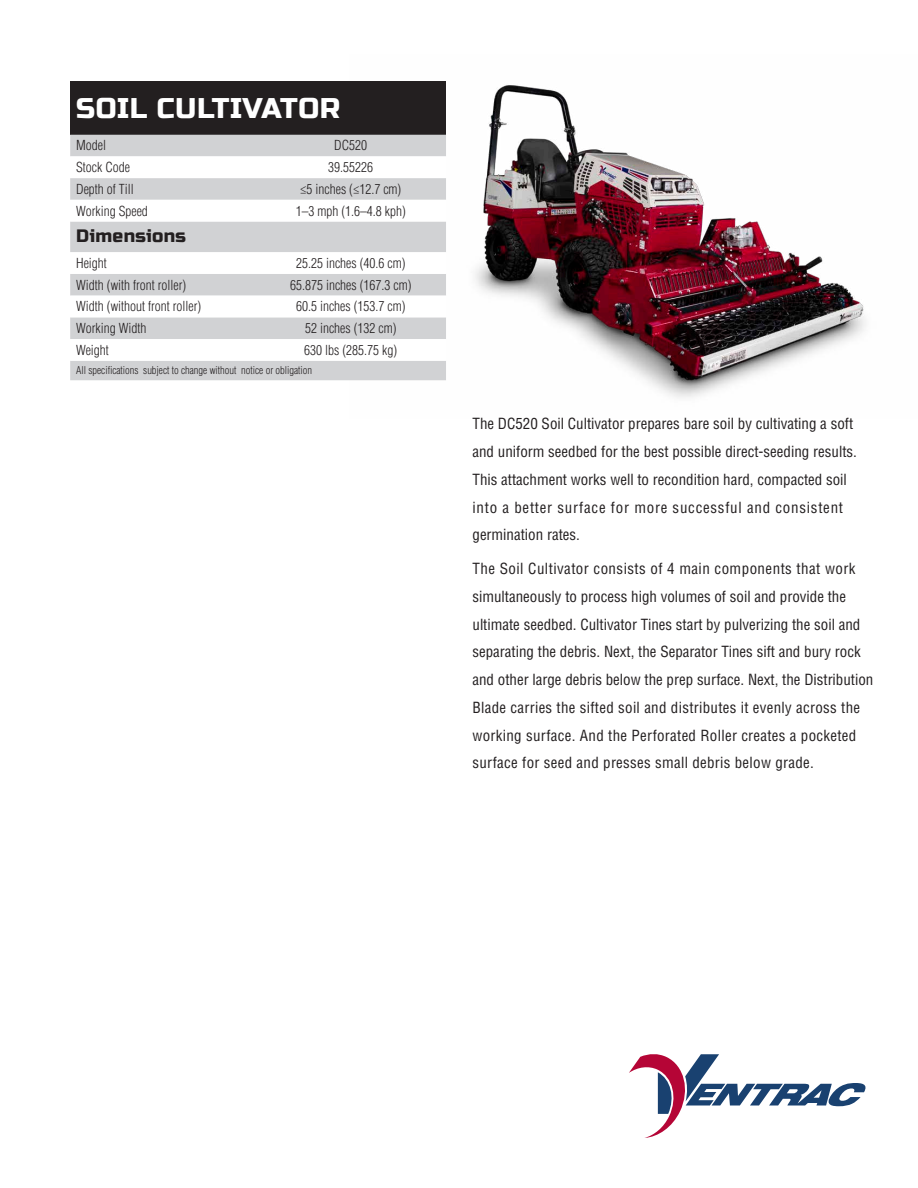
<style>
.page{position:relative;width:918px;height:1188px;background:#fff}
.page>*{position:absolute;margin:0;border:0;box-sizing:border-box;transform-origin:0 0}
.t1{font:28.5px "Russo One";letter-spacing:.02em;color:#fff}
.t2{font:18px "Russo One";letter-spacing:.02em;color:#231f20}
.t3{font:condensed 15px/27.8px "Helvetica LT Std";color:#231f20}
.t4{font:300 condensed 13.5px "Helvetica LT Std";color:#231f20}
.t5{font:300 condensed 10.5px "Helvetica LT Std";color:#231f20}
</style>
<div class="page">
<img style="left:350px;top:85px;width:516px;height:313px">
<svg style="left:629px;top:1054px;width:237px;height:84px"></svg>
<div style="left:70px;top:81px;width:376px;height:54px;background:#231f20"></div>
<div style="left:70px;top:135px;width:376px;height:245px;background:#d1d2d4"></div>
<svg style="left:70px;top:156px;width:376px;height:205px"></svg>
<h1 class="t1" style="left:76px;top:92px;width:266px">SOIL CULTIVATOR</h1>
<p class="t4" style="left:76px;top:137px;width:31px">Model</p>
<p class="t4" style="left:334px;top:137px;width:34px">DC520</p>
<p class="t4" style="left:76px;top:159px;width:55px">Stock Code</p>
<p class="t4" style="left:328px;top:159px;width:46px">39.55226</p>
<p class="t4" style="left:76px;top:181px;width:59px">Depth of Till</p>
<p class="t4" style="left:300px;top:181px;width:103px">≤5 inches (≤12.7 cm)</p>
<p class="t4" style="left:76px;top:202px;width:73px">Working Speed</p>
<p class="t4" style="left:296px;top:202px;width:112px">1–3 mph (1.6–4.8 kph)</p>
<p class="t2" style="left:76px;top:226px;width:111px">Dimensions</p>
<p class="t4" style="left:76px;top:255px;width:32px">Height</p>
<p class="t4" style="left:296px;top:255px;width:111px">25.25 inches (40.6 cm)</p>
<p class="t4" style="left:76px;top:276px;width:112px">Width (with front roller)</p>
<p class="t4" style="left:290px;top:276px;width:123px">65.875 inches (167.3 cm)</p>
<p class="t4" style="left:76px;top:298px;width:127px">Width (without front roller)</p>
<p class="t4" style="left:296px;top:298px;width:111px">60.5 inches (153.7 cm)</p>
<p class="t4" style="left:76px;top:320px;width:72px">Working Width</p>
<p class="t4" style="left:305px;top:320px;width:93px">52 inches (132 cm)</p>
<p class="t4" style="left:76px;top:341px;width:34px">Weight</p>
<p class="t4" style="left:304px;top:341px;width:94px">630 lbs (285.75 kg)</p>
<p class="t5" style="left:76px;top:364px;width:238px">All specifications subject to change without notice or obligation</p>
<p class="t3" style="left:472px;top:410px;width:386px">The DC520 Soil Cultivator prepares bare soil by cultivating a soft and uniform seedbed for the best possible direct-seeding results.<br>This attachment works well to recondition hard, compacted soil into a better surface for more successful and consistent germination rates.</p>
<p class="t3" style="left:472px;top:555px;width:402px">The Soil Cultivator consists of 4 main components that work simultaneously to process high volumes of soil and provide the ultimate seedbed. Cultivator Tines start by pulverizing the soil and separating the debris. Next, the Separator Tines sift and bury rock and other large debris below the prep surface. Next, the Distribution Blade carries the sifted soil and distributes it evenly across the working surface. And the Perforated Roller creates a pocketed surface for seed and presses small debris below grade.</p>
</div>
